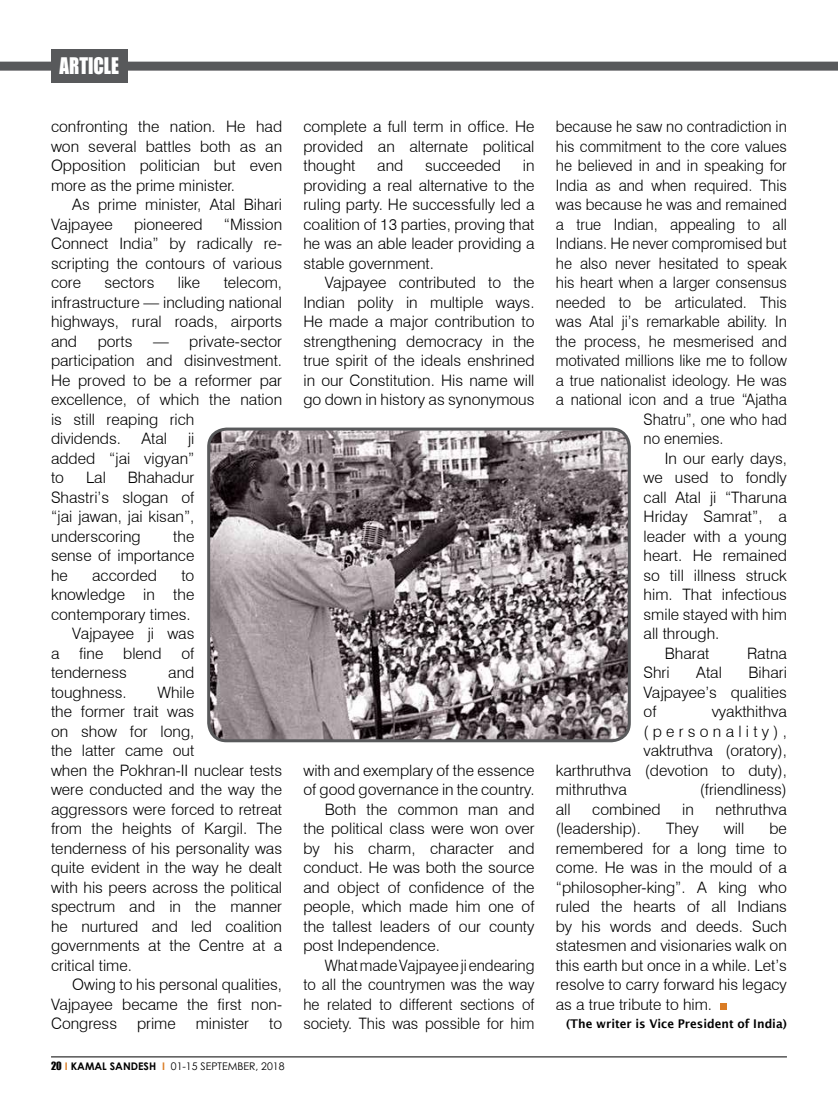
<style>
.page{position:relative;width:838px;height:1106px;background:#fff}
.page>*{position:absolute;margin:0;border:0;box-sizing:border-box;transform-origin:0 0}
.t1{font:21px "Impact";color:#fff;scale:.9 1}
.t2{font:300 15.75px/19.5px "Swiss 721 BT";color:#000;text-align:justify}
.t3{font:300 15.75px "Swiss 721 BT";color:#000;scale:.96 1}
.t4{font:300 15.75px "Swiss 721 BT";letter-spacing:.27em;color:#000}
.t5{font:600 12px "Lucida Sans";color:#000;scale:.96 1}
.t6{font:10.5px "Century Gothic";color:#000}
.s1{font-family:"Impact"}
.s2{font-weight:700;color:#da7c24}
.s3{font-weight:700}
</style>
<div class="page">
<hr style="left:51px;top:1056px;width:736px;height:1px;background:#000">
<div style="left:0;top:62px;width:838px;height:9px;background:#58595b"></div>
<div style="left:720px;top:1003px;width:7px;height:6px;background:#da7c24"></div>
<div style="left:51px;top:49px;width:76px;height:34px;background:#58595b"></div>
<img style="left:211px;top:431px;width:418px;height:309px">
<div style="left:207px;top:427px;width:424px;height:315px;border:3px solid #58595b;border-radius:18px"></div>
<h1 class="t1" style="left:60px;top:50px;width:68px">ARTICLE</h1>
<p class="t2" style="left:51px;top:117px;width:233px">confronting the nation. He had won several battles both as an Opposition politician but even more as the prime minister.</p>
<p class="t2" style="left:51px;top:195px;width:233px;text-indent:21px">As prime minister, Atal Bihari<br>Vajpayee</p>
<p class="t2" style="left:51px;top:214px;width:233px;text-indent:173px">“Mission Connect India” by radically re&shy;scripting the contours of various core</p>
<p class="t2" style="left:134px;top:214px;width:70px">pioneered</p>
<p class="t2" style="left:51px;top:273px;width:233px;text-indent:173px">telecom, infrastructure — including national highways, rural roads, airports and</p>
<p class="t2" style="left:105px;top:273px;width:51px">sectors</p>
<p class="t2" style="left:178px;top:273px;width:24px">like</p>
<p class="t2" style="left:51px;top:331px;width:233px;text-align:left;text-indent:102px">— private-sector participation and disinvestment.<br>He proved to be a reformer par excellence, of which the nation is still reaping rich<br>dividends.</p>
<p class="t2" style="left:98px;top:331px;width:36px">ports</p>
<p class="t2" style="left:51px;top:429px;width:145px;text-indent:137px">ji added “jai vigyan” to</p>
<p class="t2" style="left:142px;top:429px;width:27px">Atal</p>
<p class="t2" style="left:51px;top:467px;width:145px;text-indent:77px">Bhahadur Shastri’s slogan of “jai jawan, jai kisan”, underscoring</p>
<p class="t2" style="left:86px;top:467px;width:21px">Lal</p>
<p class="t2" style="left:51px;top:526px;width:145px;text-indent:122px">the sense of importance he</p>
<p class="t2" style="left:92px;top:565px;width:66px">accorded</p>
<p class="t2" style="left:181px;top:565px;width:15px">to</p>
<p class="t2" style="left:51px;top:584px;width:145px">knowledge in the</p>
<p class="t2" style="left:51px;top:604px;width:141px">contemporary times.</p>
<p class="t2" style="left:72px;top:623px;width:124px">Vajpayee ji was</p>
<p class="t2" style="left:51px;top:643px;width:10px">a</p>
<p class="t2" style="left:79px;top:643px;width:26px">fine</p>
<p class="t2" style="left:123px;top:643px;width:40px">blend</p>
<p class="t2" style="left:181px;top:643px;width:14px">of</p>
<p class="t2" style="left:51px;top:662px;width:77px">tenderness</p>
<p class="t2" style="left:168px;top:662px;width:28px">and</p>
<p class="t2" style="left:51px;top:682px;width:77px">toughness.</p>
<p class="t2" style="left:51px;top:682px;width:233px;text-align:left;text-indent:106px">While<br>the former trait was<br>on show for long,<br>the latter came out<br>when the Pokhran-II nuclear tests were conducted and the way the aggressors were forced to retreat from the heights of Kargil. The tenderness of his personality was quite evident in the way he dealt with his peers across the political spectrum and in the manner he nurtured and led coalition governments at the Centre at a critical time.</p>
<p class="t2" style="left:51px;top:974px;width:233px;text-indent:21px">Owing to his personal qualities, Vajpayee became the first non-Congress</p>
<p class="t2" style="left:137px;top:1013px;width:40px">prime</p>
<p class="t2" style="left:196px;top:1013px;width:55px">minister</p>
<p class="t2" style="left:269px;top:1013px;width:15px">to</p>
<p class="t6" style="left:51px;top:1058px;width:235px"><span class="s1">20</span> <span class="s2">I</span> <span class="s3">KAMAL SANDESH</span> <span class="s2">I</span> 01-15 SEPTEMBER, 2018</p>
<p class="t2" style="left:303px;top:116px;width:233px">complete a full term in office. He provided an alternate political thought</p>
<p class="t2" style="left:303px;top:155px;width:233px;text-indent:219px">in providing a real alternative to the ruling party. He successfully led a coalition of 13 parties, proving that he was an able leader providing a stable government.</p>
<p class="t2" style="left:303px;top:272px;width:233px;text-indent:21px">Vajpayee contributed to the Indian polity in multiple ways.<br>He made a major contribution to strengthening democracy in the true spirit of the ideals enshrined in our Constitution. His name will go down in history as synonymous</p>
<p class="t2" style="left:377px;top:155px;width:28px">and</p>
<p class="t2" style="left:425px;top:155px;width:77px">succeeded</p>
<p class="t2" style="left:303px;top:760px;width:233px">with and exemplary of the essence</p>
<p class="t2" style="left:303px;top:779px;width:233px">of good governance in the country.</p>
<p class="t2" style="left:325px;top:799px;width:211px">Both the common man and</p>
<p class="t2" style="left:303px;top:818px;width:233px">the political class were won over</p>
<p class="t2" style="left:303px;top:838px;width:233px">by his charm, character and</p>
<p class="t2" style="left:303px;top:857px;width:233px">conduct. He was both the source</p>
<p class="t2" style="left:303px;top:877px;width:233px">and object of confidence of the</p>
<p class="t2" style="left:303px;top:896px;width:233px">people, which made him one of</p>
<p class="t2" style="left:303px;top:916px;width:233px">the tallest leaders of our county</p>
<p class="t2" style="left:303px;top:935px;width:138px">post Independence.</p>
<p class="t3" style="left:325px;top:955px;width:220px">What made Vajpayee ji endearing</p>
<p class="t3" style="left:303px;top:975px;width:242px">to all the countrymen was the way</p>
<p class="t3" style="left:303px;top:994px;width:242px">he related to different sections of</p>
<p class="t3" style="left:303px;top:1014px;width:242px">society. This was possible for him</p>
<p class="t3" style="left:556px;top:117px;width:242px">because he saw no contradiction in</p>
<p class="t3" style="left:556px;top:136px;width:242px">his commitment to the core values</p>
<p class="t3" style="left:556px;top:156px;width:242px">he believed in and in speaking for</p>
<p class="t3" style="left:556px;top:175px;width:242px">India as and when required. This</p>
<p class="t3" style="left:556px;top:195px;width:242px">was because he was and remained</p>
<p class="t3" style="left:556px;top:214px;width:242px">a true Indian, appealing to all</p>
<p class="t3" style="left:556px;top:234px;width:242px">Indians. He never compromised but</p>
<p class="t3" style="left:556px;top:253px;width:242px">he also never hesitated to speak</p>
<p class="t3" style="left:556px;top:273px;width:242px">his heart when a larger consensus</p>
<p class="t3" style="left:556px;top:292px;width:242px">needed to be articulated. This</p>
<p class="t3" style="left:556px;top:312px;width:242px">was Atal ji’s remarkable ability. In</p>
<p class="t3" style="left:556px;top:331px;width:242px">the process, he mesmerised and</p>
<p class="t3" style="left:556px;top:351px;width:242px">motivated millions like me to follow</p>
<p class="t3" style="left:556px;top:370px;width:242px">a true nationalist ideology. He was</p>
<p class="t3" style="left:556px;top:390px;width:242px">a national icon and a true “Ajatha</p>
<p class="t3" style="left:643px;top:409px;width:151px">Shatru”, one who had</p>
<p class="t3" style="left:643px;top:429px;width:85px">no enemies.</p>
<p class="t2" style="left:665px;top:448px;width:124px">In our early days,</p>
<p class="t2" style="left:643px;top:468px;width:145px">we used to fondly</p>
<p class="t2" style="left:643px;top:487px;width:145px">call Atal ji “Tharuna</p>
<p class="t2" style="left:643px;top:507px;width:145px">Hriday Samrat”, a</p>
<p class="t2" style="left:643px;top:526px;width:145px">leader with a young</p>
<p class="t2" style="left:643px;top:546px;width:145px">heart. He remained</p>
<p class="t2" style="left:643px;top:565px;width:145px">so till illness struck</p>
<p class="t2" style="left:643px;top:585px;width:145px">him. That infectious</p>
<p class="t2" style="left:643px;top:604px;width:145px">smile stayed with him</p>
<p class="t2" style="left:643px;top:624px;width:77px">all through.</p>
<p class="t2" style="left:665px;top:643px;width:46px">Bharat</p>
<p class="t2" style="left:747px;top:643px;width:41px">Ratna</p>
<p class="t2" style="left:643px;top:663px;width:28px">Shri</p>
<p class="t2" style="left:696px;top:663px;width:27px">Atal</p>
<p class="t2" style="left:643px;top:663px;width:145px;text-indent:105px">Bihari Vajpayee’s qualities of</p>
<p class="t2" style="left:711px;top:702px;width:77px">vyakthithva</p>
<p class="t4" style="left:643px;top:721px;width:145px">(personality),</p>
<p class="t2" style="left:643px;top:741px;width:145px">vaktruthva (oratory),</p>
<p class="t2" style="left:556px;top:760px;width:233px">karthruthva (devotion to duty),</p>
<p class="t2" style="left:556px;top:779px;width:73px">mithruthva</p>
<p class="t2" style="left:700px;top:779px;width:89px">(friendliness)</p>
<p class="t2" style="left:556px;top:799px;width:16px">all</p>
<p class="t2" style="left:592px;top:799px;width:70px">combined</p>
<p class="t2" style="left:682px;top:799px;width:13px">in</p>
<p class="t2" style="left:715px;top:799px;width:73px">nethruthva</p>
<p class="t2" style="left:556px;top:818px;width:87px">(leadership).</p>
<p class="t2" style="left:666px;top:818px;width:34px">They</p>
<p class="t2" style="left:723px;top:818px;width:22px">will</p>
<p class="t2" style="left:556px;top:818px;width:233px;text-indent:214px">be remembered for a long time to come. He was in the mould of a “philosopher-king”. A king who ruled the hearts of all Indians by his words and deeds. Such statesmen and visionaries walk on this earth but once in a while. Let’s resolve to carry forward his legacy as a true tribute to him.</p>
<p class="t5" style="left:566px;top:1016px;width:231px">(The writer is Vice President of India)</p>
</div>
